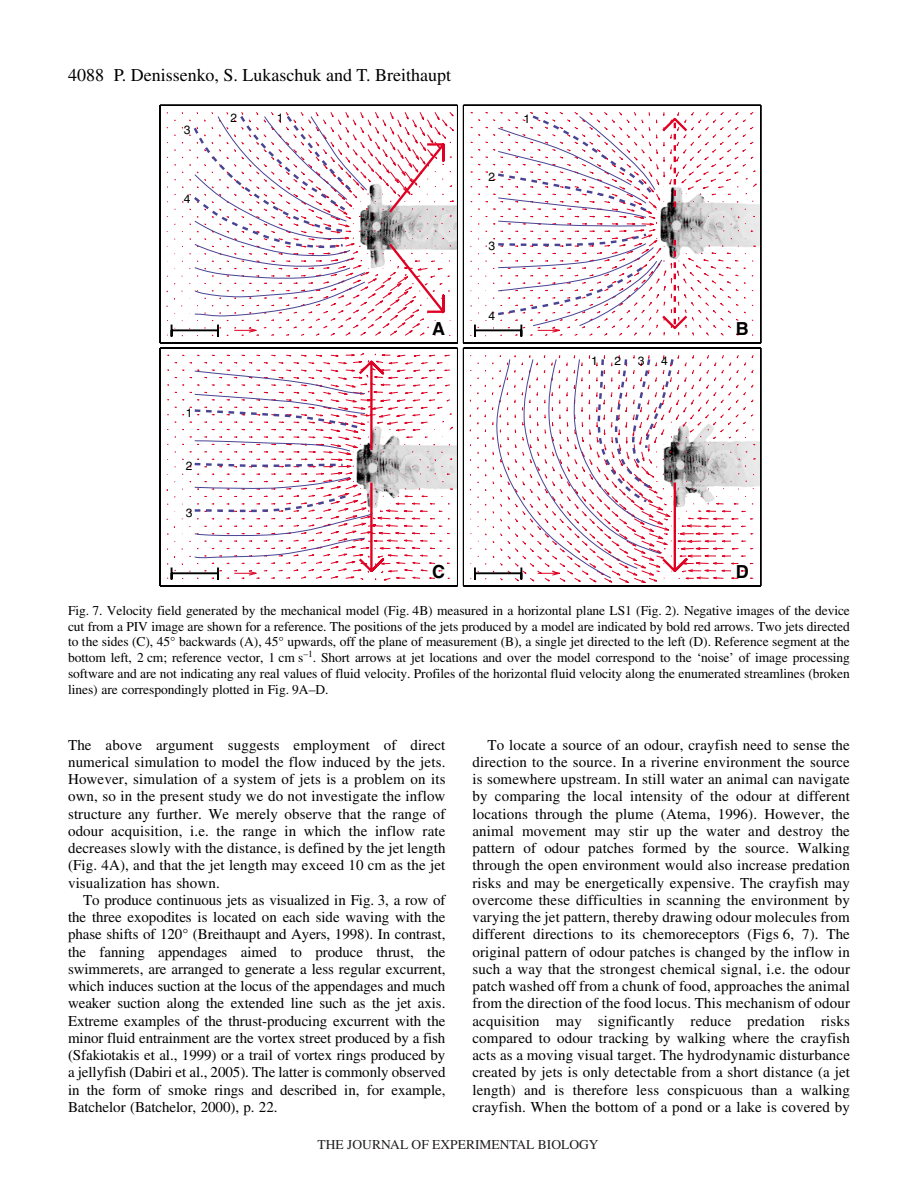
<style>
.page{position:relative;width:918px;height:1188px;background:#fff}
.page>*{position:absolute;margin:0;border:0;box-sizing:border-box;transform-origin:0 0}
.t1{font:18px "Times";color:#000}
.t2{font:700 18px "Helvetica";color:#000}
.t3{font:15px/17.2px "Times";letter-spacing:.01em;color:#000;text-align:justify}
.t4{font:13.5px/15.8px "Times";letter-spacing:-.005em;color:#000;text-align:justify}
.t5{font:13.5px "Times";color:#231f20}
.t6{font:12px "Helvetica";color:#000}
.s1{color:#fff}
</style>
<div class="page">
<img style="left:464px;top:342px;width:296px;height:1px">
<svg style="left:470px;top:113px;width:290px;height:224px"></svg>
<hr style="left:463px;top:343px;width:298px;height:1px;background:#000">
<hr style="left:463px;top:105px;width:298px;height:1px;background:#000">
<hr style="left:760px;top:105px;width:1px;height:238px;background:#000">
<hr style="left:463px;top:105px;width:1px;height:238px;background:#000">
<svg style="left:166px;top:356px;width:290px;height:225px"></svg>
<hr style="left:160px;top:585px;width:297px;height:1px;background:#000">
<hr style="left:160px;top:347px;width:297px;height:2px;background:#000">
<hr style="left:457px;top:348px;width:1px;height:238px;background:#000">
<hr style="left:160px;top:348px;width:1px;height:238px;background:#000">
<img style="left:161px;top:106px;width:296px;height:237px">
<svg style="left:166px;top:113px;width:291px;height:225px"></svg>
<hr style="left:160px;top:343px;width:297px;height:1px;background:#000">
<hr style="left:160px;top:105px;width:297px;height:1px;background:#000">
<hr style="left:457px;top:105px;width:1px;height:238px;background:#000">
<hr style="left:160px;top:105px;width:1px;height:238px;background:#000">
<svg style="left:469px;top:357px;width:290px;height:227px"></svg>
<hr style="left:463px;top:585px;width:298px;height:1px;background:#000">
<hr style="left:463px;top:347px;width:298px;height:2px;background:#000">
<hr style="left:760px;top:348px;width:1px;height:238px;background:#000">
<hr style="left:463px;top:348px;width:1px;height:238px;background:#000">
<p class="t1" style="left:68px;top:68px;width:37px">4088</p>
<p class="t1" style="left:114px;top:68px;width:339px">P. Denissenko, S. Lukaschuk and T. Breithaupt</p>
<p class="t6" style="left:184px;top:125px;width:8px">3</p>
<p class="t6" style="left:230px;top:113px;width:8px">2</p>
<p class="t6" style="left:277px;top:113px;width:8px">1</p>
<p class="t6" style="left:184px;top:195px;width:8px">4</p>
<p class="t6" style="left:186px;top:408px;width:8px">1</p>
<p class="t6" style="left:186px;top:461px;width:8px">2</p>
<p class="t6" style="left:186px;top:508px;width:8px">3</p>
<p class="t2" style="left:432px;top:322px;width:14px">A</p>
<p class="t6" style="left:488px;top:172px;width:8px">2</p>
<p class="t6" style="left:488px;top:242px;width:8px">3</p>
<p class="t6" style="left:488px;top:311px;width:8px">4</p>
<p class="t6" style="left:523px;top:114px;width:8px">1</p>
<p class="t6" style="left:591px;top:357px;width:8px">1</p>
<p class="t6" style="left:615px;top:357px;width:8px">2</p>
<p class="t6" style="left:638px;top:357px;width:8px">3</p>
<p class="t6" style="left:661px;top:357px;width:8px">4</p>
<p class="t2" style="left:736px;top:322px;width:14px">B</p>
<p class="t2" style="left:432px;top:565px;width:14px">C</p>
<p class="t2" style="left:736px;top:565px;width:14px">D</p>
<p class="t4" style="left:68px;top:604px;width:783px">Fig.<span class="s1">·</span>7. Velocity field generated by the mechanical model (Fig.<span class="s1">·</span>4B) measured in a horizontal plane LS1 (Fig.<span class="s1">·</span>2). Negative images of the device cut from a PIV image are shown for a reference. The positions of the jets produced by a model are indicated by bold red arrows. Two jets directed to the sides (C), 45° backwards (A), 45° upwards, off the plane of measurement (B), a single jet directed to the left (D). Reference segment at the bottom left, 2<span class="s1">·</span>cm; reference vector, 1<span class="s1">·</span>cm<span class="s1">·</span>s<sup>–1</sup>. Short arrows at jet locations and over the model correspond to the ‘noise’ of image processing software and are not indicating any real values of fluid velocity. Profiles of the horizontal fluid velocity along the enumerated streamlines (broken lines) are correspondingly plotted in Fig.<span class="s1">·</span>9A–D.</p>
<p class="t3" style="left:68px;top:737px;width:379px">The above argument suggests employment of direct numerical simulation to model the flow induced by the jets.<br>However, simulation of a system of jets is a problem on its own, so in the present study we do not investigate the inflow structure any further. We merely observe that the range of odour acquisition, i.e. the range in which the inflow rate decreases slowly with the distance, is defined by the jet length (Fig.<span class="s1">·</span>4A), and that the jet length may exceed 10<span class="s1">·</span>cm as the jet visualization has shown.</p>
<p class="t3" style="left:68px;top:893px;width:379px;text-indent:15px">To produce continuous jets as visualized in Fig.<span class="s1">·</span>3, a row of the three exopodites is located on each side waving with the phase shifts of 120° (Breithaupt and Ayers, 1998). In contrast, the fanning appendages aimed to produce thrust, the swimmerets, are arranged to generate a less regular excurrent, which induces suction at the locus of the appendages and much weaker suction along the extended line such as the jet axis.<br>Extreme examples of the thrust-producing excurrent with the minor fluid entrainment are the vortex street produced by a fish (Sfakiotakis et al., 1999) or a trail of vortex rings produced by a jellyfish (Dabiri et al., 2005). The latter is commonly observed in the form of smoke rings and described in, for example, Batchelor (Batchelor, 2000), p. 22.</p>
<p class="t3" style="left:472px;top:737px;width:379px;text-indent:15px">To locate a source of an odour, crayfish need to sense the direction to the source. In a riverine environment the source is somewhere upstream. In still water an animal can navigate by comparing the local intensity of the odour at different locations through the plume (Atema, 1996). However, the animal movement may stir up the water and destroy the pattern of odour patches formed by the source. Walking through the open environment would also increase predation risks and may be energetically expensive. The crayfish may overcome these difficulties in scanning the environment by varying the jet pattern, thereby drawing odour molecules from different directions to its chemoreceptors (Figs<span class="s1">·</span>6, 7). The original pattern of odour patches is changed by the inflow in such a way that the strongest chemical signal, i.e. the odour patch washed off from a chunk of food, approaches the animal from the direction of the food locus. This mechanism of odour acquisition may significantly reduce predation risks compared to odour tracking by walking where the crayfish acts as a moving visual target. The hydrodynamic disturbance created by jets is only detectable from a short distance (a jet length) and is therefore less conspicuous than a walking crayfish. When the bottom of a pond or a lake is covered by</p>
<p class="t5" style="left:318px;top:1137px;width:282px">THE JOURNAL OF EXPERIMENTAL BIOLOGY</p>
</div>
